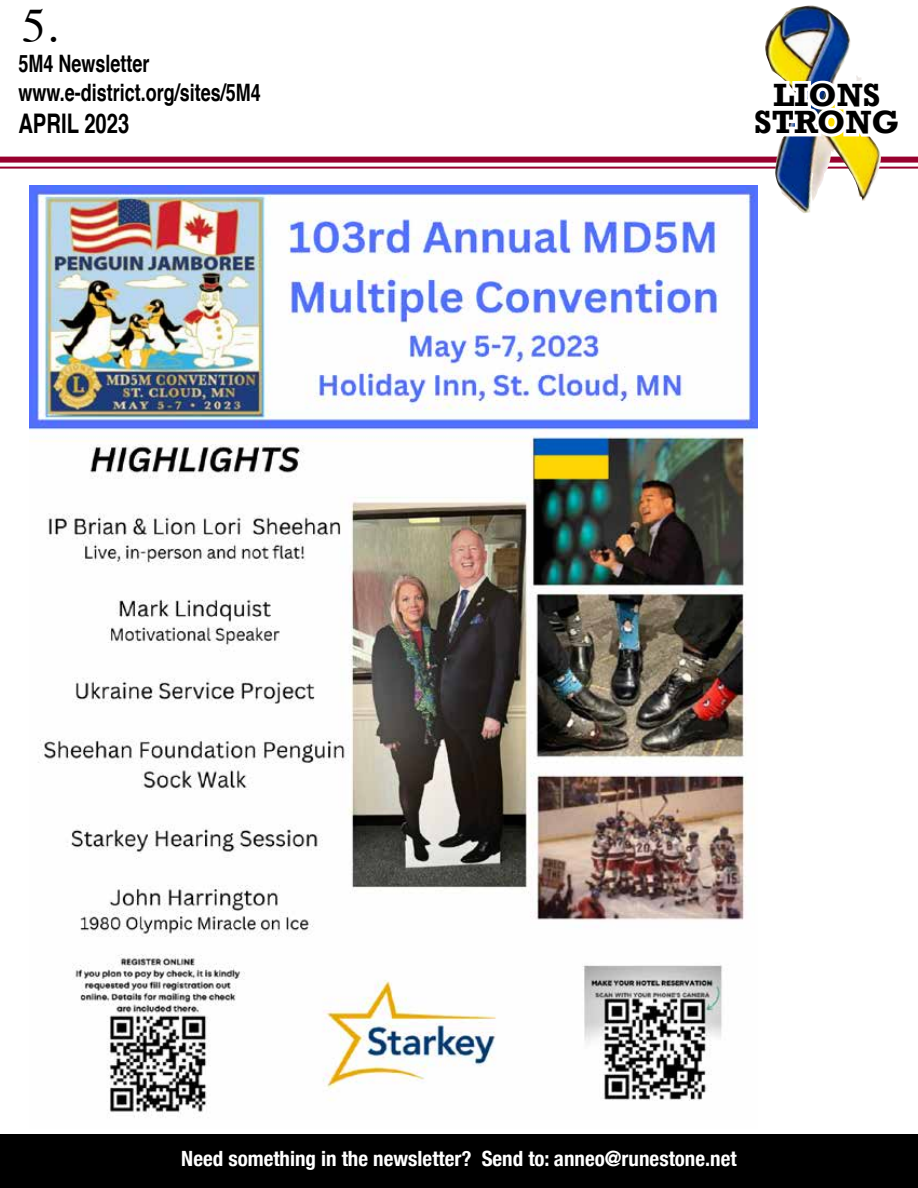
<style>
.page{position:relative;width:918px;height:1188px;background:#fff}
.page>*{position:absolute;margin:0;border:0;box-sizing:border-box;transform-origin:0 0}
.t1{font:48px "Times";color:#000}
.t2{font:700 33px/27px "Rockwell";color:#000}
.t3{font:700 27px "Helvetica";color:#000;scale:.75 1}
.t4{font:700 24px/28.8px "Helvetica";color:#000;scale:.75 1}
.t5{font:700 condensed 21px "Helvetica Neue";color:#fff}
</style>
<div class="page">
<div style="left:0;top:157px;width:918px;height:6px;background:#98002e"></div>
<hr style="left:0;top:167px;width:918px;height:2px;background:#98002e">
<div style="left:1px;top:1135px;width:916px;height:52px;background:#000"></div>
<div style="left:0;top:1134px;width:918px;height:54px;border:2px solid #000"></div>
<svg style="left:0;top:1135px;width:2px;height:53px"></svg>
<img style="left:764px;top:5px;width:117px;height:208px">
<svg style="left:764px;top:68px;width:117px;height:79px"></svg>
<img style="left:29px;top:186px;width:729px;height:932px">
<h1 class="t1" style="left:22px;top:-19px;width:37px">5.</h1>
<p class="t4" style="left:18px;top:50px;width:325px">5M4 Newsletter www.e-district.org/sites/5M4</p>
<p class="t3" style="left:18px;top:102px;width:150px">APRIL 2023</p>
<h2 class="t2" style="left:754px;top:82px;width:147px;text-indent:19px">LIONS<br>STRONG</h2>
<p class="t5" style="left:181px;top:1142px;width:557px">Need something in the newsletter? Send to: anneo@runestone.net</p>
</div>
